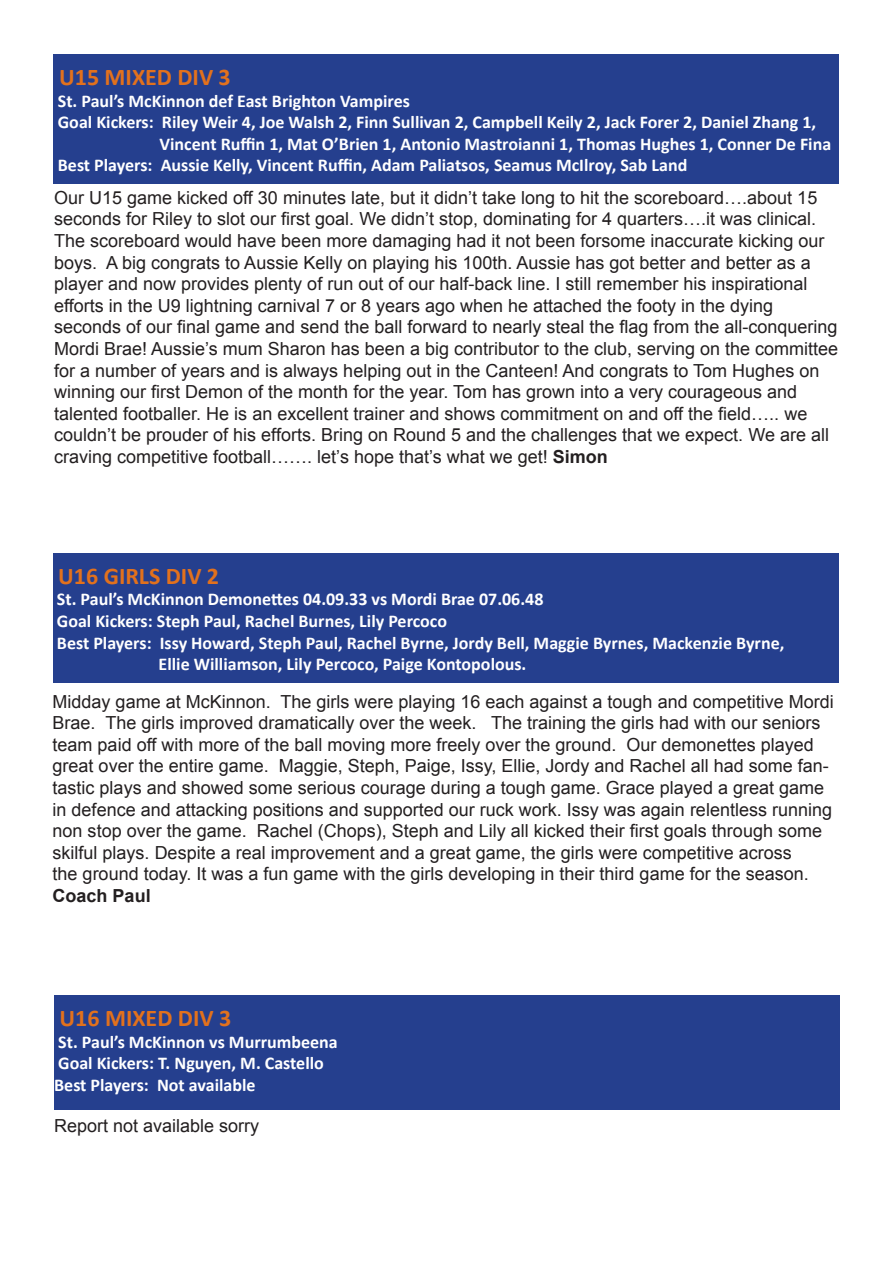
<style>
.page{position:relative;width:893px;height:1263px;background:#fff}
.page>*{position:absolute;margin:0;border:0;box-sizing:border-box;transform-origin:0 0}
.t1{font:700 24px "Calibri";color:#e2711d}
.t2{font:18px/21.6px "Arial";color:#231f20}
.t3{font:700 18px/21.6px "Calibri";color:#fff}
.t4{font:700 18px "Arial";color:#231f20}
.s1{font-weight:700}
</style>
<div class="page">
<div style="left:54px;top:54px;width:785px;height:130px;background:#253f8e"></div>
<div style="left:53px;top:553px;width:785px;height:130px;background:#253f8e"></div>
<div style="left:54px;top:995px;width:785px;height:115px;background:#253f8e"></div>
<h1 class="t1" style="left:59px;top:62px;width:173px">U15 MIXED DIV 3</h1>
<p class="t3" style="left:58px;top:90px;width:354px">St. Paul’s McKinnon def East Brighton Vampires</p>
<p class="t3" style="left:58px;top:111px;width:760px">Goal Kickers: Riley Weir 4, Joe Walsh 2, Finn Sullivan 2, Campbell Keily 2, Jack Forer 2, Daniel Zhang 1,</p>
<p class="t3" style="left:160px;top:133px;width:673px">Vincent Ruffin 1, Mat O’Brien 1, Antonio Mastroianni 1, Thomas Hughes 1, Conner De Fina</p>
<p class="t3" style="left:58px;top:155px;width:631px">Best Players: Aussie Kelly, Vincent Ruffin, Adam Paliatsos, Seamus McIlroy, Sab Land</p>
<p class="t2" style="left:54px;top:187px;width:785px">Our U15 game kicked off 30 minutes late, but it didn’t take long to hit the scoreboard….about 15 seconds for Riley to slot our first goal. We didn’t stop, dominating for 4 quarters….it was clinical.<br>The scoreboard would have been more damaging had it not been forsome inaccurate kicking our boys. A big congrats to Aussie Kelly on playing his 100th. Aussie has got better and better as a player and now provides plenty of run out of our half-back line. I still remember his inspirational efforts in the U9 lightning carnival 7 or 8 years ago when he attached the footy in the dying seconds of our final game and send the ball forward to nearly steal the flag from the all-conquering Mordi Brae! Aussie’s mum Sharon has been a big contributor to the club, serving on the committee for a number of years and is always helping out in the Canteen! And congrats to Tom Hughes on winning our first Demon of the month for the year. Tom has grown into a very courageous and talented footballer. He is an excellent trainer and shows commitment on and off the field….. we couldn’t be prouder of his efforts. Bring on Round 5 and the challenges that we expect. We are all craving competitive football……. let’s hope that’s what we get! <span class="s1">Simon</span></p>
<h1 class="t1" style="left:58px;top:561px;width:162px">U16 GIRLS DIV 2</h1>
<p class="t3" style="left:57px;top:589px;width:488px">St. Paul’s McKinnon Demonettes 04.09.33 vs Mordi Brae 07.06.48</p>
<p class="t3" style="left:57px;top:610px;width:392px">Goal Kickers: Steph Paul, Rachel Burnes, Lily Percoco</p>
<p class="t3" style="left:57px;top:632px;width:729px">Best Players: Issy Howard, Steph Paul, Rachel Byrne, Jordy Bell, Maggie Byrnes, Mackenzie Byrne,</p>
<p class="t3" style="left:159px;top:653px;width:369px">Ellie Williamson, Lily Percoco, Paige Kontopolous.</p>
<p class="t2" style="left:53px;top:691px;width:783px">Midday game at McKinnon. The girls were playing 16 each against a tough and competitive Mordi Brae. The girls improved dramatically over the week. The training the girls had with our seniors team paid off with more of the ball moving more freely over the ground. Our demonettes played great over the entire game. Maggie, Steph, Paige, Issy, Ellie, Jordy and Rachel all had some fan&shy;tastic plays and showed some serious courage during a tough game. Grace played a great game in defence and attacking positions and supported our ruck work. Issy was again relentless running non stop over the game. Rachel (Chops), Steph and Lily all kicked their first goals through some skilful plays. Despite a real improvement and a great game, the girls were competitive across<br>the ground today. It was a fun game with the girls developing in their third game for the season.</p>
<p class="t4" style="left:53px;top:884px;width:100px">Coach Paul</p>
<h1 class="t1" style="left:60px;top:1003px;width:173px">U16 MIXED DIV 3</h1>
<p class="t3" style="left:54px;top:1031px;width:285px">St. Paul’s McKinnon vs Murrumbeena<br>Goal Kickers: T. Nguyen, M. Castello<br>Best Players: Not available</p>
<p class="t2" style="left:54px;top:1115px;width:207px">Report not available sorry</p>
</div>
